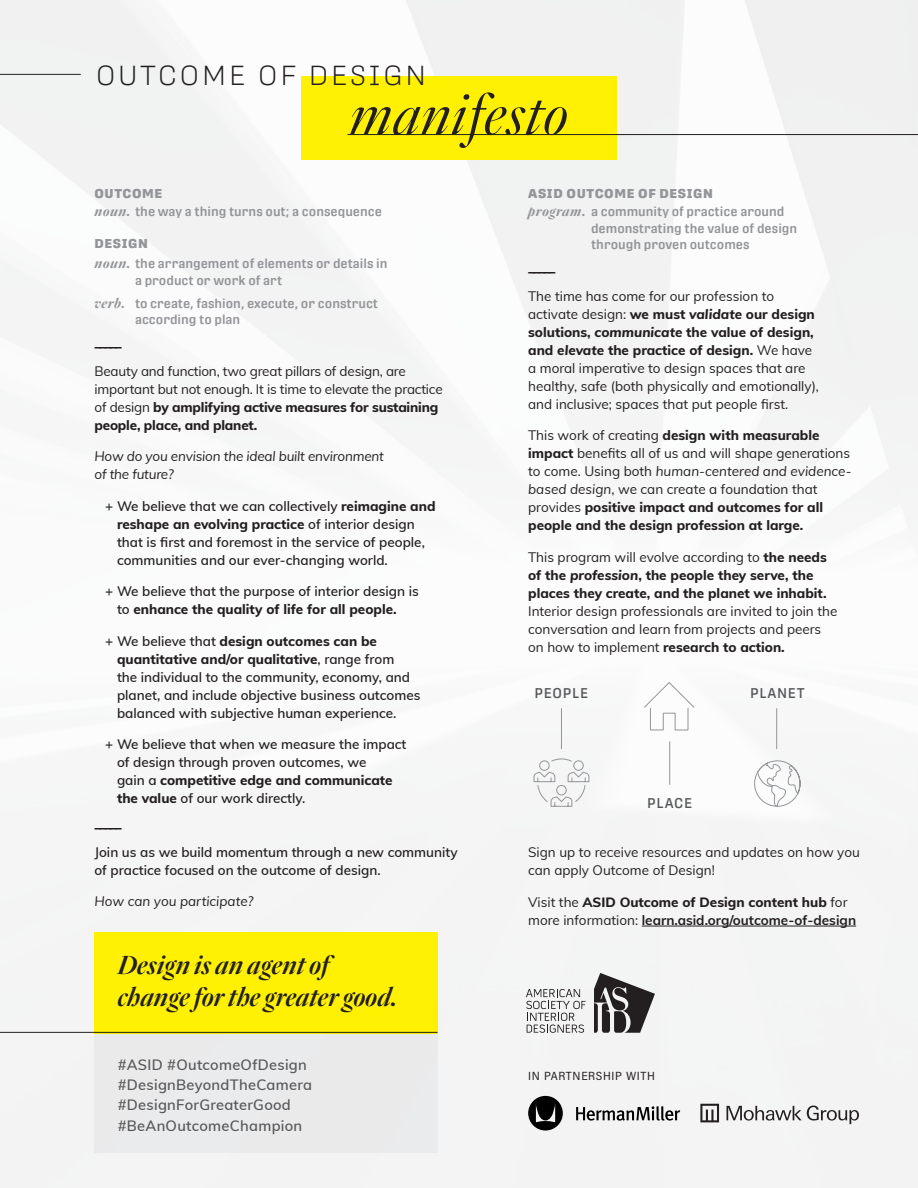
<style>
.page{position:relative;width:918px;height:1188px;background:#f5f5f6}
.page>*{position:absolute;margin:0;border:0;box-sizing:border-box;transform-origin:0 0}
.SOCIAL___title{font:italic 300 59.1px "Quarto";letter-spacing:.02em;color:#231f20}
.SOCIAL___title-2{font:300 27.45px "Protipo Wide";letter-spacing:.11em;color:#231f20}
.SOCIAL___title-3{font:italic 600 27px/32px "Quarto";letter-spacing:.01em;color:#231f20}
.t1{font:600 14.7px "Muli";letter-spacing:.02em;color:#57585a}
.SOCIAL___title-4{font:500 14.1px "Protipo";letter-spacing:.05em;color:#57585a}
.t2{font:13.5px/18px "Muli";color:#231f20}
.t3{font:600 13.5px/18px "Muli";color:#231f20}
.t4{font:700 13.5px/18px "Muli";color:#231f20}
.t5{font:italic 13.5px/18px "Muli";letter-spacing:-.015em;color:#231f20}
.t6{font:900 13.5px "Muli";color:#231f20}
.SOCIAL___title-5{font:600 12.75px/16.5px "Protipo";color:#939598}
.SOCIAL___title-6{font:800 12.75px "Protipo Wide";letter-spacing:.05em;color:#939598}
.t7{font:11.85px "Acumin Pro Semi Cond";letter-spacing:.055em;color:#231f20}
.s1{font-family:"Quarto";font-weight:700;font-style:italic;font-size:14.25px}
.s2{font-weight:800}
.s3{font-weight:800;font-style:italic}
.s4{font-style:italic}
.s5{font-weight:400}
</style>
<div class="page">
<div style="left:301px;top:76px;width:316px;height:83px;background:#fff101"></div>
<hr style="left:0;top:74px;width:81px;height:1px;background:#231f20">
<hr style="left:348px;top:134px;width:570px;height:1px;background:#231f20">
<svg style="left:526px;top:989px;width:60px;height:44px"></svg>
<svg style="left:594px;top:973px;width:61px;height:60px"></svg>
<svg style="left:528px;top:1096px;width:35px;height:35px"></svg>
<svg style="left:576px;top:1106px;width:104px;height:15px"></svg>
<svg style="left:727px;top:1106px;width:132px;height:18px"></svg>
<svg style="left:700px;top:1104px;width:19px;height:18px"></svg>
<div style="left:94px;top:1032px;width:344px;height:121px;background:#eaeaeb"></div>
<svg style="left:533px;top:758px;width:57px;height:49px"></svg>
<hr style="left:561px;top:708px;width:1px;height:41px;background:#939598">
<svg style="left:754px;top:760px;width:47px;height:47px"></svg>
<hr style="left:776px;top:708px;width:1px;height:41px;background:#939598">
<hr style="left:669px;top:741px;width:1px;height:44px;background:#939598">
<svg style="left:643px;top:681px;width:52px;height:50px"></svg>
<hr style="left:642px;top:926px;width:214px;height:1px;background:#231f20">
<div style="left:94px;top:932px;width:344px;height:102px;background:#fff101"></div>
<hr style="left:0;top:1032px;width:438px;height:1px;background:#231f20">
<p class="SOCIAL___title-2" style="left:96px;top:59px;width:331px">OUTCOME OF DESIGN</p>
<p class="SOCIAL___title" style="left:350px;top:75px;width:219px">manifesto</p>
<p class="SOCIAL___title-6" style="left:94px;top:186px;width:69px">OUTCOME</p>
<p class="SOCIAL___title-5" style="left:94px;top:204px;width:289px"><span class="s1">noun.</span> the way a thing turns out; a consequence</p>
<p class="SOCIAL___title-6" style="left:94px;top:236px;width:55px">DESIGN</p>
<p class="SOCIAL___title-5" style="left:135px;top:255px;width:254px;text-indent:-40px"><span class="s1">noun.</span> the arrangement of elements or details in a product or work of art</p>
<p class="SOCIAL___title-5" style="left:135px;top:295px;width:245px;text-indent:-40px"><span class="s1">verb.</span> to create, fashion, execute, or construct according to plan</p>
<p class="t6" style="left:94px;top:332px;width:29px">_____</p>
<p class="t2" style="left:94px;top:361px;width:350px">Beauty and function, two great pillars of design, are important but not enough. It is time to elevate the practice of design <span class="s2">by amplifying active measures for sustaining people, place, and planet.</span></p>
<p class="t5" style="left:94px;top:447px;width:291px">How do you envision the ideal built environment of the future?</p>
<p class="t3" style="left:117px;top:496px;width:320px;text-indent:-12px">+ We believe that we can collectively <span class="s2">reimagine and reshape an evolving practice</span> of interior design that is first and foremost in the service of people, communities and our ever-changing world.</p>
<p class="t3" style="left:117px;top:582px;width:303px;text-indent:-12px">+ We believe that the purpose of interior design is to <span class="s2">enhance the quality of life for all people.</span></p>
<p class="t3" style="left:117px;top:631px;width:305px;text-indent:-12px">+ We believe that <span class="s2">design outcomes can be quantitative and/or qualitative</span>, range from<br>the individual to the community, economy, and planet, and include objective business outcomes balanced with subjective human experience.</p>
<p class="t3" style="left:117px;top:735px;width:291px;text-indent:-12px">+ We believe that when we measure the impact of design through proven outcomes, we<br>gain a <span class="s2">competitive edge and communicate the value</span> of our work directly.</p>
<p class="t6" style="left:94px;top:813px;width:29px">_____</p>
<p class="t3" style="left:94px;top:842px;width:365px">Join us as we build momentum through a new community of practice focused on the outcome of design.</p>
<p class="t5" style="left:94px;top:892px;width:161px">How can you participate?</p>
<p class="SOCIAL___title-3" style="left:118px;top:949px;width:281px">Design is an agent of change for the greater good.</p>
<p class="t1" style="left:118px;top:1054px;width:191px">#ASID #OutcomeOfDesign</p>
<p class="t1" style="left:118px;top:1074px;width:196px">#DesignBeyondTheCamera</p>
<p class="t1" style="left:118px;top:1094px;width:175px">#DesignForGreaterGood</p>
<p class="t1" style="left:118px;top:1115px;width:186px">#BeAnOutcomeChampion</p>
<p class="SOCIAL___title-6" style="left:528px;top:186px;width:186px">ASID OUTCOME OF DESIGN</p>
<p class="SOCIAL___title-5" style="left:591px;top:204px;width:208px;text-indent:-63px"><span class="s1">program.</span> a community of practice around demonstrating the value of design through proven outcomes</p>
<p class="t6" style="left:528px;top:257px;width:29px">_____</p>
<p class="t2" style="left:528px;top:286px;width:292px">The time has come for our profession to activate design: <span class="s2">we must</span> <span class="s3">validate</span> <span class="s2">our design solutions,</span> <span class="s3">communicate</span> <span class="s2">the value of design, and</span> <span class="s3">elevate</span> <span class="s2">the practice of design.</span> We have a moral imperative to design spaces that are healthy, safe (both physically and emotionally), and inclusive; spaces that put people first.</p>
<p class="t2" style="left:528px;top:426px;width:325px">This work of creating <span class="s2">design with measurable impact</span> benefits all of us and will shape generations to come. Using both <span class="s4">human-centered and evidence&shy;based design</span>, we can create a foundation that provides <span class="s2">positive impact and outcomes for all people and the design profession at large.</span></p>
<p class="t2" style="left:528px;top:547px;width:311px">This program will evolve according to <span class="s2">the needs of the</span> <span class="s3">profession</span><span class="s2">, the people they serve, the places they create, and the planet we inhabit.<br></span>Interior design professionals are invited to join the conversation and learn from projects and peers on how to implement <span class="s2">research to action.</span></p>
<p class="SOCIAL___title-4" style="left:535px;top:685px;width:55px">PEOPLE</p>
<p class="SOCIAL___title-4" style="left:750px;top:685px;width:56px">PLANET</p>
<p class="SOCIAL___title-4" style="left:647px;top:794px;width:46px">PLACE</p>
<p class="t2" style="left:528px;top:843px;width:333px">Sign up to receive resources and updates on how you can apply Outcome of Design!</p>
<p class="t4" style="left:528px;top:892px;width:329px"><span class="s5">Visit the</span> <span class="s2">ASID Outcome of Design content hub</span> <span class="s5">for more information:</span> learn.asid.org/outcome-of-design</p>
<p class="t7" style="left:528px;top:1068px;width:128px">IN PARTNERSHIP WITH</p>
</div>
